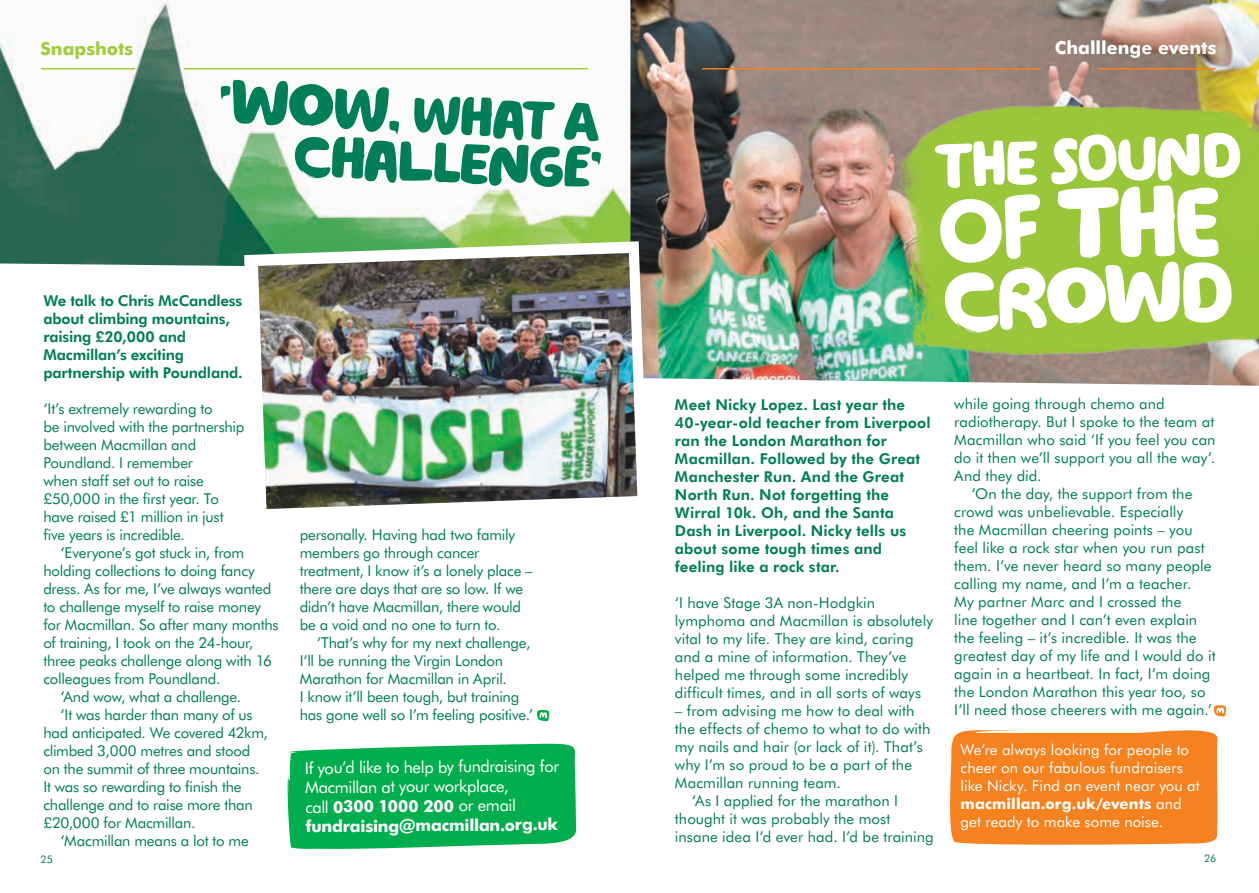
<style>
.page{position:relative;width:1259px;height:893px;background:#fff}
.page>*{position:absolute;margin:0;border:0;box-sizing:border-box;transform-origin:0 0}
.t1{font:99px "Macmillan Headline";color:#fff}
.t2{font:84px "Macmillan Headline";color:#fff}
.t3{font:63px "Macmillan Headline";color:#fff}
.t4{font:57.45px "Macmillan Headline";color:#007e58}
.t5{font:54px "Macmillan Headline";color:#007e58}
.t6{font:700 18px "Futura BT";color:#fff}
.t7{font:700 18px "Futura BT";color:#9fcc3b}
.t8{font:16.5px/19.5px "Futura BT";color:#fff}
.t9{font:15px/18px "Futura BT";letter-spacing:-.005em;color:#007e58}
.t10{font:800 15px/18px "Futura BT";letter-spacing:.005em;color:#007e58}
.t11{font:15px/18px "Futura BT";letter-spacing:.005em;color:#fff}
.t12{font:800 15px/18px "Futura BT";letter-spacing:-.015em;color:#007e58}
.t13{font:10.5px "Futura BT";color:#007e58}
.s1{font-size:90px}
.s2{font-weight:700}
</style>
<div class="page">
<div style="left:950px;top:730px;width:268px;height:115px;background:#f5821f"></div>
<svg style="left:287px;top:744px;width:289px;height:105px;background:#0fb257"></svg>
<img style="left:0;top:0;width:630px;height:266px">
<img style="left:630px;top:0;width:629px;height:386px">
<img style="left:891px;top:90px;width:368px;height:287px">
<hr style="left:702px;top:68px;width:338px;height:2px;background:#f5821f">
<hr style="left:184px;top:68px;width:404px;height:2px;background:#9fcc3b">
<hr style="left:41px;top:68px;width:94px;height:2px;background:#9fcc3b">
<hr style="left:1098px;top:68px;width:117px;height:2px;background:#f5821f">
<svg style="left:244px;top:241px;width:404px;height:255px"></svg>
<img style="left:258px;top:253px;width:379px;height:256px">
<svg style="left:537px;top:709px;width:12px;height:13px"></svg>
<svg style="left:1213px;top:705px;width:13px;height:12px"></svg>
<svg style="left:220px;top:79px;width:169px;height:53px"></svg>
<svg style="left:591px;top:152px;width:10px;height:14px"></svg>
<p class="t7" style="left:40px;top:38px;width:94px">Snapshots</p>
<p class="t6" style="left:1054px;top:37px;width:163px">Challlenge events</p>
<h3 class="t5" style="left:389px;top:79px;width:211px;rotate:3deg">, what a</h3>
<h3 class="t3" style="left:937px;top:127px;width:305px;rotate:-2deg">The sound</h3>
<h3 class="t4" style="left:296px;top:119px;width:298px;rotate:3deg">challenge</h3>
<h1 class="t1" style="left:938px;top:169px;width:282px;rotate:-2deg"><span class="s1">of</span> the</h1>
<h2 class="t2" style="left:941px;top:251px;width:291px;rotate:-2deg">crowd</h2>
<p class="t12" style="left:43px;top:292px;width:201px">We talk to Chris McCandless about climbing mountains, raising £20,000 and<br>Macmillan’s exciting partnership with Poundland.</p>
<p class="t9" style="left:43px;top:400px;width:202px">‘It’s extremely rewarding to<br>be involved with the partnership between Macmillan and<br>Poundland. I remember<br>when staff set out to raise £50,000 in the first year. To have raised £1 million in just five years is incredible.</p>
<p class="t9" style="left:60px;top:544px;width:185px">‘Everyone’s got stuck in, from</p>
<p class="t9" style="left:43px;top:562px;width:213px">holding collections to doing fancy</p>
<p class="t9" style="left:43px;top:580px;width:229px">dress. As for me, I’ve always wanted</p>
<p class="t9" style="left:43px;top:598px;width:219px">to challenge myself to raise money</p>
<p class="t9" style="left:43px;top:616px;width:237px">for Macmillan. So after many months</p>
<p class="t9" style="left:43px;top:634px;width:211px">of training, I took on the 24-hour,</p>
<p class="t9" style="left:43px;top:652px;width:230px">three peaks challenge along with 16</p>
<p class="t9" style="left:43px;top:670px;width:179px">colleagues from Poundland.</p>
<p class="t9" style="left:60px;top:688px;width:182px">‘And wow, what a challenge.</p>
<p class="t9" style="left:60px;top:706px;width:194px">‘It was harder than many of us</p>
<p class="t9" style="left:43px;top:724px;width:226px">had anticipated. We covered 42km,</p>
<p class="t9" style="left:43px;top:742px;width:209px">climbed 3,000 metres and stood</p>
<p class="t9" style="left:43px;top:760px;width:218px">on the summit of three mountains.</p>
<p class="t9" style="left:43px;top:778px;width:200px">It was so rewarding to finish the</p>
<p class="t9" style="left:43px;top:796px;width:211px">challenge and to raise more than</p>
<p class="t9" style="left:43px;top:814px;width:154px">£20,000 for Macmillan.</p>
<p class="t9" style="left:60px;top:832px;width:190px">‘Macmillan means a lot to me</p>
<p class="t9" style="left:954px;top:395px;width:212px">while going through chemo and</p>
<p class="t9" style="left:954px;top:413px;width:261px">radiotherapy. But I spoke to the team at</p>
<p class="t9" style="left:954px;top:431px;width:263px">Macmillan who said ‘If you feel you can</p>
<p class="t9" style="left:954px;top:449px;width:262px">do it then we’ll support you all the way’.</p>
<p class="t9" style="left:954px;top:467px;width:89px">And they did.</p>
<p class="t9" style="left:971px;top:485px;width:223px">‘On the day, the support from the</p>
<p class="t9" style="left:954px;top:503px;width:230px">crowd was unbelievable. Especially</p>
<p class="t9" style="left:954px;top:521px;width:240px">the Macmillan cheering points – you</p>
<p class="t9" style="left:954px;top:539px;width:252px">feel like a rock star when you run past</p>
<p class="t9" style="left:954px;top:557px;width:259px">them. I’ve never heard so many people</p>
<p class="t9" style="left:954px;top:575px;width:239px">calling my name, and I’m a teacher.</p>
<p class="t9" style="left:954px;top:593px;width:229px">My partner Marc and I crossed the</p>
<p class="t9" style="left:954px;top:611px;width:244px">line together and I can’t even explain</p>
<p class="t9" style="left:954px;top:629px;width:244px">the feeling – it’s incredible. It was the</p>
<p class="t9" style="left:954px;top:647px;width:263px">greatest day of my life and I would do it</p>
<p class="t9" style="left:954px;top:665px;width:257px">again in a heartbeat. In fact, I’m doing</p>
<p class="t9" style="left:954px;top:683px;width:253px">the London Marathon this year too, so</p>
<p class="t9" style="left:954px;top:701px;width:260px">I’ll need those cheerers with me again.’</p>
<p class="t10" style="left:675px;top:395px;width:257px">Meet Nicky Lopez. Last year the<br>40-year-old teacher from Liverpool ran the London Marathon for<br>Macmillan. Followed by the Great<br>Manchester Run. And the Great<br>North Run. Not forgetting the<br>Wirral 10k. Oh, and the Santa<br>Dash in Liverpool. Nicky tells us about some tough times and feeling like a rock star.</p>
<p class="t9" style="left:675px;top:593px;width:260px">‘I have Stage 3A non-Hodgkin lymphoma and Macmillan is absolutely vital to my life. They are kind, caring and a mine of information. They’ve helped me through some incredibly difficult times, and in all sorts of ways</p>
<p class="t9" style="left:675px;top:701px;width:241px">– from advising me how to deal with</p>
<p class="t9" style="left:675px;top:719px;width:257px">the effects of chemo to what to do with</p>
<p class="t9" style="left:675px;top:737px;width:249px">my nails and hair (or lack of it). That’s</p>
<p class="t9" style="left:675px;top:755px;width:239px">why I’m so proud to be a part of the</p>
<p class="t9" style="left:675px;top:773px;width:167px">Macmillan running team.</p>
<p class="t9" style="left:692px;top:791px;width:207px">‘As I applied for the marathon I</p>
<p class="t9" style="left:675px;top:809px;width:217px">thought it was probably the most</p>
<p class="t9" style="left:675px;top:827px;width:260px">insane idea I’d ever had. I’d be training</p>
<p class="t9" style="left:300px;top:526px;width:234px">personally. Having had two family members go through cancer treatment, I know it’s a lonely place – there are days that are so low. If we didn’t have Macmillan, there would be a void and no one to turn to.</p>
<p class="t9" style="left:300px;top:634px;width:235px;text-indent:17px">‘That’s why for my next challenge, I’ll be running the Virgin London Marathon for Macmillan in April.<br>I know it’ll been tough, but training has gone well so I’m feeling positive.’</p>
<p class="t8" style="left:304px;top:759px;width:256px;rotate:-1deg">If you’d like to help by fundraising for<br>Macmillan at your workplace,<br>call <span class="s2">0300 1000 200</span> or email <span class="s2">fundraising@macmillan.org.uk</span></p>
<p class="t11" style="left:960px;top:741px;width:241px">We’re always looking for people to cheer on our fabulous fundraisers like Nicky. Find an event near you at <span class="s2">macmillan.org.uk/events</span> and get ready to make some noise.</p>
<p class="t13" style="left:40px;top:853px;width:14px">25</p>
<p class="t13" style="left:1204px;top:852px;width:14px">26</p>
</div>
